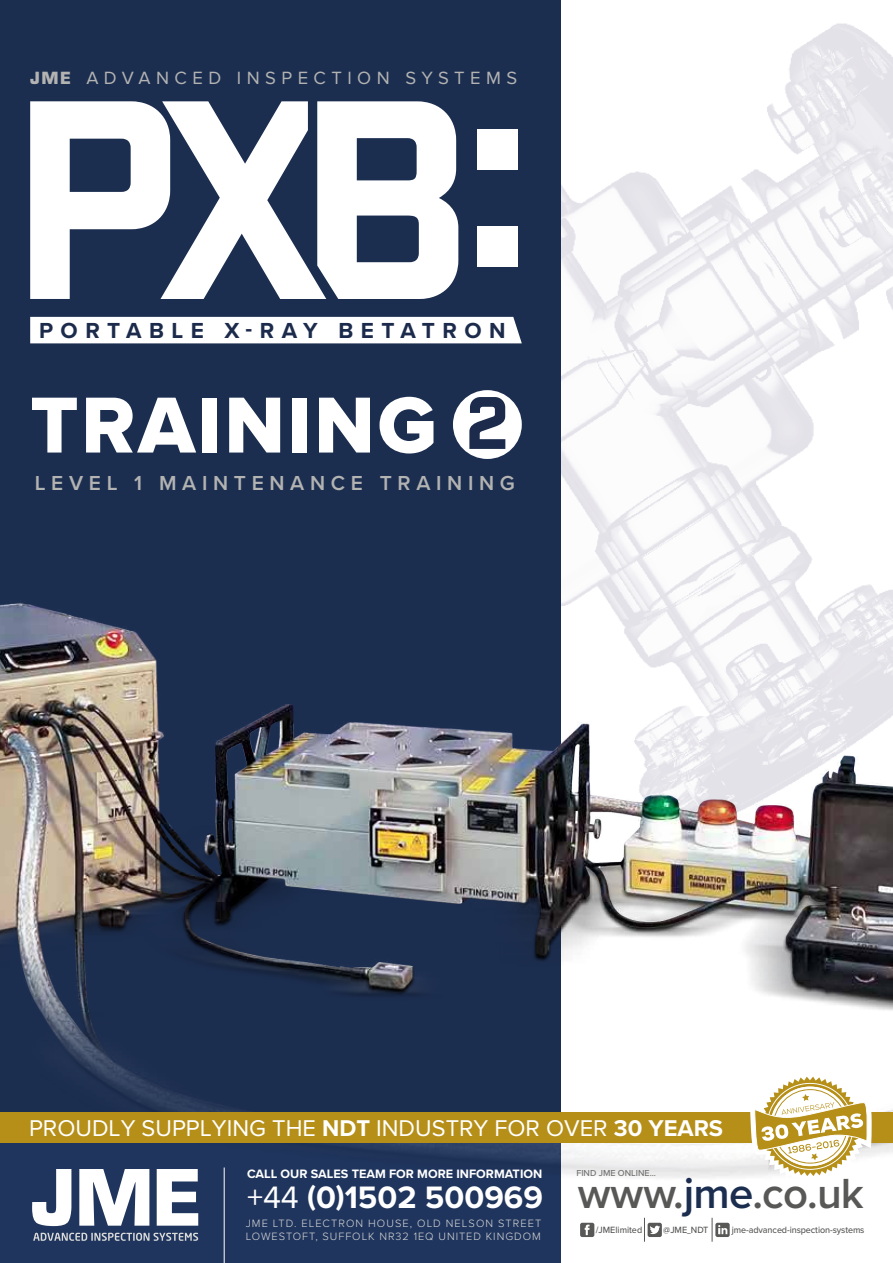
<style>
.page{position:relative;width:893px;height:1263px;background:#fff}
.page>*{position:absolute;margin:0;border:0;box-sizing:border-box;transform-origin:0 0}
.t1{font:82.2px "Proxima Nova Extrabld";letter-spacing:.03em;color:#fff}
.t2{font:600 43.65px "Proxima Nova";letter-spacing:-.02em;color:#585857}
.t3{font:700 32.1px "Proxima Nova";color:#fff}
.t4{font:23.7px "Proxima Nova";color:#fff}
.t5{font:700 22.65px "Proxima Nova";letter-spacing:.33em;color:#1c2b4c}
.t6{font:600 21px "Proxima Nova";letter-spacing:.27em;color:#b3b3b2}
.t7{font:18.45px "Proxima Nova";letter-spacing:.295em;color:#b3b3b2}
.t8{font:700 12.6px "Proxima Nova";color:#fff}
.t9{font:300 10.95px/13.2px "Proxima Nova";letter-spacing:.09em;color:#dadada}
.t10{font:500 9.45px "Proxima Nova";letter-spacing:-.01em;color:#585857;scale:.96 1}
.t11{font:500 9px "Proxima Nova";color:#70706f}
.s1{font-family:"Eurostile";font-weight:900}
.s2{font-weight:700}
.s3{font-weight:400}
.s4{font-size:29.7px}
.s5{color:#1c2e50}
</style>
<div class="page">
<img style="left:560px;top:0;width:333px;height:566px">
<div style="left:0;top:0;width:560px;height:1263px;background:#1c2e50"></div>
<div style="left:0;top:1136px;width:560px;height:127px;background:#20355d"></div>
<img style="left:0;top:566px;width:893px;height:646px">
<svg style="left:33px;top:1233px;width:165px;height:8px"></svg>
<svg style="left:32px;top:1169px;width:39px;height:57px"></svg>
<svg style="left:79px;top:1169px;width:70px;height:57px"></svg>
<svg style="left:157px;top:1169px;width:41px;height:57px"></svg>
<div style="left:0;top:1112px;width:755px;height:31px;background:#b58f18"></div>
<div style="left:869px;top:1112px;width:24px;height:31px;background:#b58f18"></div>
<svg style="left:750px;top:1070px;width:122px;height:113px"></svg>
<hr style="left:224px;top:1167px;width:1px;height:96px;background:#fff">
<div style="left:580px;top:1223px;width:14px;height:14px;background:#585857;border-radius:2px"></div>
<svg style="left:585px;top:1224px;width:5px;height:11px"></svg>
<svg style="left:715px;top:1223px;width:15px;height:14px"></svg>
<div style="left:648px;top:1223px;width:14px;height:14px;background:#585857;border-radius:2px"></div>
<svg style="left:644px;top:1218px;width:16px;height:24px"></svg>
<svg style="left:712px;top:1218px;width:15px;height:24px"></svg>
<div style="left:453px;top:390px;width:69px;height:69px;background:#fff;border-radius:50%"></div>
<svg style="left:469px;top:397px;width:36px;height:52px"></svg>
<div style="left:30px;top:317px;width:492px;height:26px;background:#fff"></div>
<div style="left:477px;top:226px;width:40px;height:41px;background:#fff"></div>
<div style="left:477px;top:129px;width:40px;height:41px;background:#fff"></div>
<svg style="left:30px;top:101px;width:428px;height:198px"></svg>
<h3 class="t7" style="left:30px;top:67px;width:489px"><span class="s1">JME</span> ADVANCED INSPECTION SYSTEMS</h3>
<h3 class="t5" style="left:39px;top:313px;width:468px">PORTABLE X-RAY BETATRON</h3>
<h1 class="t1" style="left:30px;top:378px;width:408px">TRAINING</h1>
<h3 class="t6" style="left:35px;top:467px;width:482px">LEVEL 1 MAINTENANCE TRAINING</h3>
<h3 class="t4" style="left:29px;top:1114px;width:696px">PROUDLY SUPPLYING THE <span class="s2">NDT</span> INDUSTRY FOR OVER <span class="s2">30 YEARS</span></h3>
<p class="t11" style="left:576px;top:1167px;width:81px">FIND JME ONLINE...</p>
<p class="t8" style="left:247px;top:1164px;width:297px">CALL OUR SALES TEAM FOR MORE INFORMATION</p>
<h3 class="t3" style="left:247px;top:1173px;width:297px"><span class="s3">+44</span> <span class="s4">(</span>0<span class="s4">)</span>1502 500969</h3>
<h2 class="t2" style="left:578px;top:1160px;width:288px">www.<span class="s5">jme</span>.co.uk</h2>
<p class="t9" style="left:246px;top:1216px;width:297px">JME LTD. ELECTRON HOUSE, OLD NELSON STREET<br>LOWESTOFT, SUFFOLK NR32 1EQ UNITED KINGDOM</p>
<p class="t10" style="left:596px;top:1222px;width:50px">/JMElimited</p>
<p class="t10" style="left:663px;top:1222px;width:49px">@JME_NDT</p>
<p class="t10" style="left:732px;top:1222px;width:140px">jme-advanced-inspection-systems</p>
</div>
